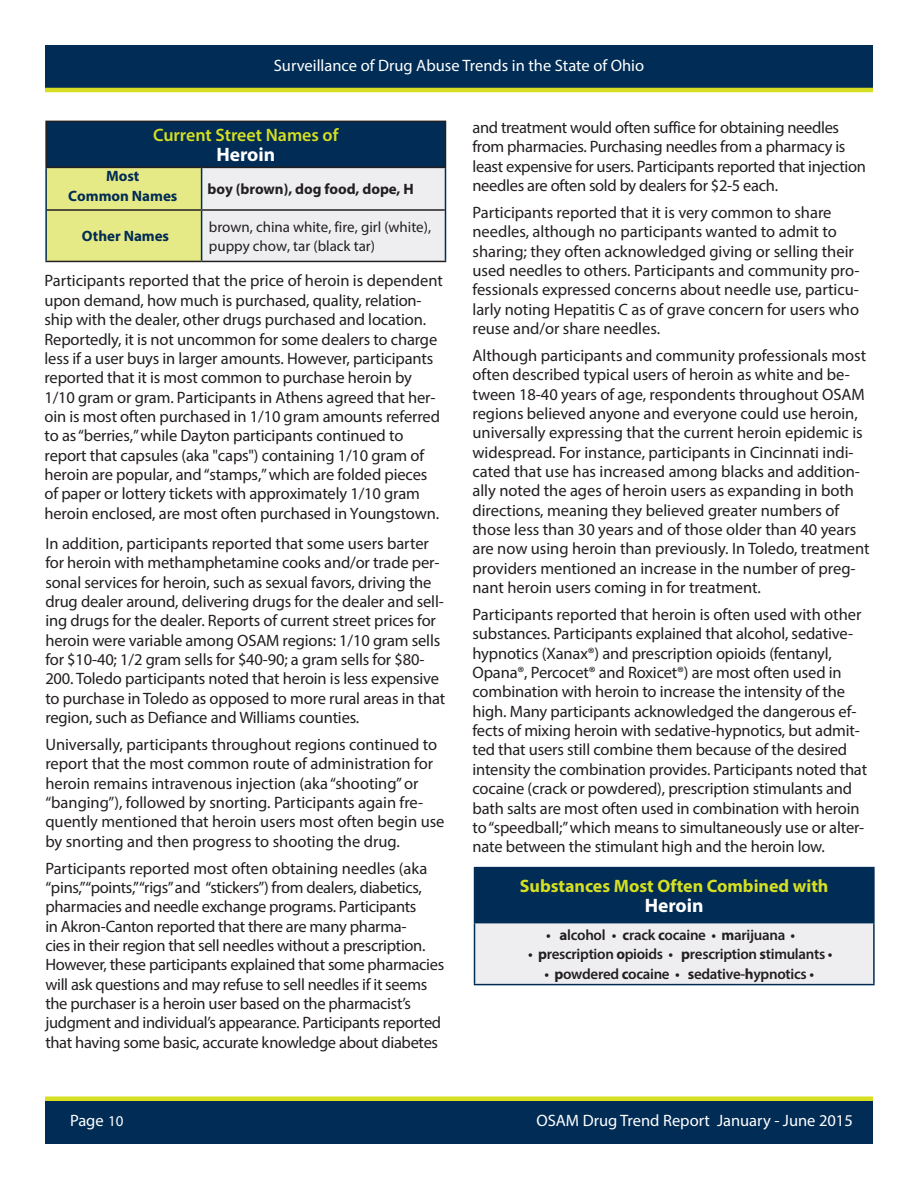
<style>
.page{position:relative;width:918px;height:1188px;background:#fff}
.page>*{position:absolute;margin:0;border:0;box-sizing:border-box;transform-origin:0 0}
.OSAM_Body_Text{font:700 19.5px "Myriad Pro";color:#fff}
.OSAM_Body_Text-2{font:700 18px "Myriad Pro";color:#d6df21}
.OSAM_Body_Text-3{font:600 18px "Myriad Pro";color:#d6df21}
.OSAM_Body_Text-4{font:16.5px/19.4px "Myriad Pro";letter-spacing:-.01em;color:#231f20}
.t1{font:16.5px "Myriad Pro";color:#fff}
.t2{font:600 15px "Myriad Pro";letter-spacing:-.02em;color:#231f20}
.t3{font:15px/18.8px "Myriad Pro";color:#231f20}
.OSAM_Body_Text-5{font:700 15px/20.1px "Myriad Pro";color:#002c55;text-align:center}
.OSAM_Body_Text-6{font:700 15px "Myriad Pro";color:#231f20}
.s1{font-weight:700}
.s2{font-size:15px}
</style>
<div class="page">
<div style="left:45px;top:1099px;width:828px;height:45px;background:#002c55"></div>
<div style="left:45px;top:45px;width:828px;height:45px;background:#002c55"></div>
<hr style="left:45px;top:88px;width:828px;height:4px;background:#d6df21">
<div style="left:45px;top:1096px;width:828px;height:5px;background:#d6df21"></div>
<div style="left:475px;top:868px;width:399px;height:55px;background:#002c55"></div>
<div style="left:475px;top:923px;width:399px;height:62px;background:#eeeef0"></div>
<hr style="left:873px;top:868px;width:2px;height:54px;background:#002c55">
<hr style="left:474px;top:923px;width:1px;height:61px;background:#002c55">
<hr style="left:873px;top:923px;width:2px;height:61px;background:#002c55">
<hr style="left:474px;top:984px;width:401px;height:1px;background:#002c55">
<hr style="left:474px;top:867px;width:401px;height:1px;background:#002c55">
<hr style="left:474px;top:868px;width:1px;height:54px;background:#002c55">
<hr style="left:474px;top:922px;width:401px;height:1px;background:#002c55">
<div style="left:46px;top:121px;width:399px;height:46px;background:#002c55"></div>
<svg style="left:47px;top:168px;width:398px;height:93px;background:#e9eac5"></svg>
<hr style="left:45px;top:121px;width:157px;height:1px;background:#231f20">
<hr style="left:45px;top:122px;width:2px;height:45px;background:#231f20">
<hr style="left:202px;top:121px;width:244px;height:1px;background:#231f20">
<hr style="left:445px;top:122px;width:1px;height:45px;background:#231f20">
<hr style="left:201px;top:168px;width:1px;height:41px;background:#002c55">
<hr style="left:445px;top:168px;width:1px;height:42px;background:#002c55">
<hr style="left:201px;top:211px;width:1px;height:50px;background:#002c55">
<hr style="left:445px;top:210px;width:1px;height:51px;background:#002c55">
<hr style="left:45px;top:167px;width:157px;height:1px;background:#231f20">
<hr style="left:202px;top:167px;width:244px;height:1px;background:#231f20">
<hr style="left:47px;top:209px;width:155px;height:2px;background:#231f20">
<hr style="left:202px;top:209px;width:243px;height:2px;background:#231f20">
<hr style="left:45px;top:261px;width:157px;height:1px;background:#231f20">
<hr style="left:202px;top:261px;width:244px;height:1px;background:#231f20">
<hr style="left:45px;top:168px;width:2px;height:42px;background:#002c55">
<hr style="left:45px;top:210px;width:2px;height:51px;background:#002c55">
<p class="t1" style="left:274px;top:55px;width:372px">Surveillance of Drug Abuse Trends in the State of Ohio</p>
<p class="OSAM_Body_Text-3" style="left:153px;top:124px;width:187px">Current Street Names of</p>
<p class="OSAM_Body_Text" style="left:216px;top:142px;width:60px">Heroin</p>
<p class="OSAM_Body_Text-5" style="left:68px;top:166px;width:111px">Most<br>Common Names</p>
<p class="OSAM_Body_Text-6" style="left:208px;top:179px;width:208px">boy (brown), dog food, dope, H</p>
<p class="OSAM_Body_Text-5" style="left:82px;top:226px;width:89px">Other Names</p>
<p class="t3" style="left:209px;top:217px;width:224px">brown, china white, fire, girl (white), puppy chow, tar (black tar)</p>
<p class="OSAM_Body_Text-4" style="left:45px;top:271px;width:400px">Participants reported that the price of heroin is dependent upon demand, how much is purchased, quality, relation&shy;ship with the dealer, other drugs purchased and location.<br>Reportedly, it is not uncommon for some dealers to charge less if a user buys in larger amounts. However, participants reported that it is most common to purchase heroin by 1/10 gram or gram. Participants in Athens agreed that her&shy;oin is most often purchased in 1/10 gram amounts referred to as“berries,”while Dayton participants continued to report that capsules (aka "caps") containing 1/10 gram of heroin are popular, and“stamps,”which are folded pieces of paper or lottery tickets with approximately 1/10 gram heroin enclosed, are most often purchased in Youngstown.</p>
<p class="OSAM_Body_Text-4" style="left:45px;top:533px;width:401px">In addition, participants reported that some users barter for heroin with methamphetamine cooks and/or trade per&shy;sonal services for heroin, such as sexual favors, driving the drug dealer around, delivering drugs for the dealer and sell&shy;ing drugs for the dealer. Reports of current street prices for heroin were variable among OSAM regions: 1/10 gram sells for $10-40; 1/2 gram sells for $40-90; a gram sells for $80- 200. Toledo participants noted that heroin is less expensive to purchase in Toledo as opposed to more rural areas in that region, such as Defiance and Williams counties.</p>
<p class="OSAM_Body_Text-4" style="left:45px;top:735px;width:401px">Universally, participants throughout regions continued to report that the most common route of administration for heroin remains intravenous injection (aka “shooting” or “banging”), followed by snorting. Participants again fre&shy;quently mentioned that heroin users most often begin use by snorting and then progress to shooting the drug.</p>
<p class="OSAM_Body_Text-4" style="left:45px;top:858px;width:400px">Participants reported most often obtaining needles (aka “pins,” “points,” “rigs” and “stickers”) from dealers, diabetics, pharmacies and needle exchange programs. Participants<br>in Akron-Canton reported that there are many pharma-<br>cies in their region that sell needles without a prescription.<br>However, these participants explained that some pharmacies will ask questions and may refuse to sell needles if it seems the purchaser is a heroin user based on the pharmacist’s judgment and individual’s appearance. Participants reported that having some basic, accurate knowledge about diabetes</p>
<p class="OSAM_Body_Text-4" style="left:472px;top:118px;width:395px">and treatment would often suffice for obtaining needles from pharmacies. Purchasing needles from a pharmacy is least expensive for users. Participants reported that injection needles are often sold by dealers for $2-5 each.</p>
<p class="OSAM_Body_Text-4" style="left:472px;top:202px;width:388px">Participants reported that it is very common to share needles, although no participants wanted to admit to sharing; they often acknowledged giving or selling their used needles to others. Participants and community pro&shy;fessionals expressed concerns about needle use, particu&shy;larly noting Hepatitis C as of grave concern for users who reuse and/or share needles.</p>
<p class="OSAM_Body_Text-4" style="left:472px;top:345px;width:399px">Although participants and community professionals most often described typical users of heroin as white and be&shy;tween 18-40 years of age, respondents throughout OSAM regions believed anyone and everyone could use heroin, universally expressing that the current heroin epidemic is widespread. For instance, participants in Cincinnati indi&shy;cated that use has increased among blacks and addition&shy;ally noted the ages of heroin users as expanding in both directions, meaning they believed greater numbers of those less than 30 years and of those older than 40 years are now using heroin than previously. In Toledo, treatment providers mentioned an increase in the number of preg&shy;nant heroin users coming in for treatment.</p>
<p class="OSAM_Body_Text-4" style="left:472px;top:604px;width:396px">Participants reported that heroin is often used with other substances. Participants explained that alcohol, sedative&shy;hypnotics (Xanax®) and prescription opioids (fentanyl, Opana®, Percocet® and Roxicet®) are most often used in combination with heroin to increase the intensity of the high. Many participants acknowledged the dangerous ef&shy;fects of mixing heroin with sedative-hypnotics, but admit&shy;ted that users still combine them because of the desired intensity the combination provides. Participants noted that cocaine (crack or powdered), prescription stimulants and bath salts are most often used in combination with heroin to “speedball;” which means to simultaneously use or alter&shy;nate between the stimulant high and the heroin low.</p>
<p class="OSAM_Body_Text-2" style="left:520px;top:874px;width:310px">Substances Most Often Combined with</p>
<p class="OSAM_Body_Text" style="left:645px;top:892px;width:60px">Heroin</p>
<p class="t2" style="left:546px;top:925px;width:251px">• <span class="s1">a</span>lcohol • <span class="s1">c</span>rack <span class="s1">c</span>ocaine • <span class="s1">m</span>arijuana •</p>
<p class="t2" style="left:528px;top:945px;width:306px">• <span class="s1">p</span>rescription <span class="s1">o</span>pioids • <span class="s1">p</span>rescription <span class="s1">s</span>timulants •</p>
<p class="t2" style="left:544px;top:964px;width:271px">• <span class="s1">p</span>owdered <span class="s1">c</span>ocaine • <span class="s1">s</span>edative-<span class="s1">h</span>ypnotics •</p>
<p class="t1" style="left:70px;top:1111px;width:55px">Page <span class="s2">10</span></p>
<p class="t1" style="left:536px;top:1111px;width:318px">OSAM Drug Trend Report January - June 2015</p>
</div>
